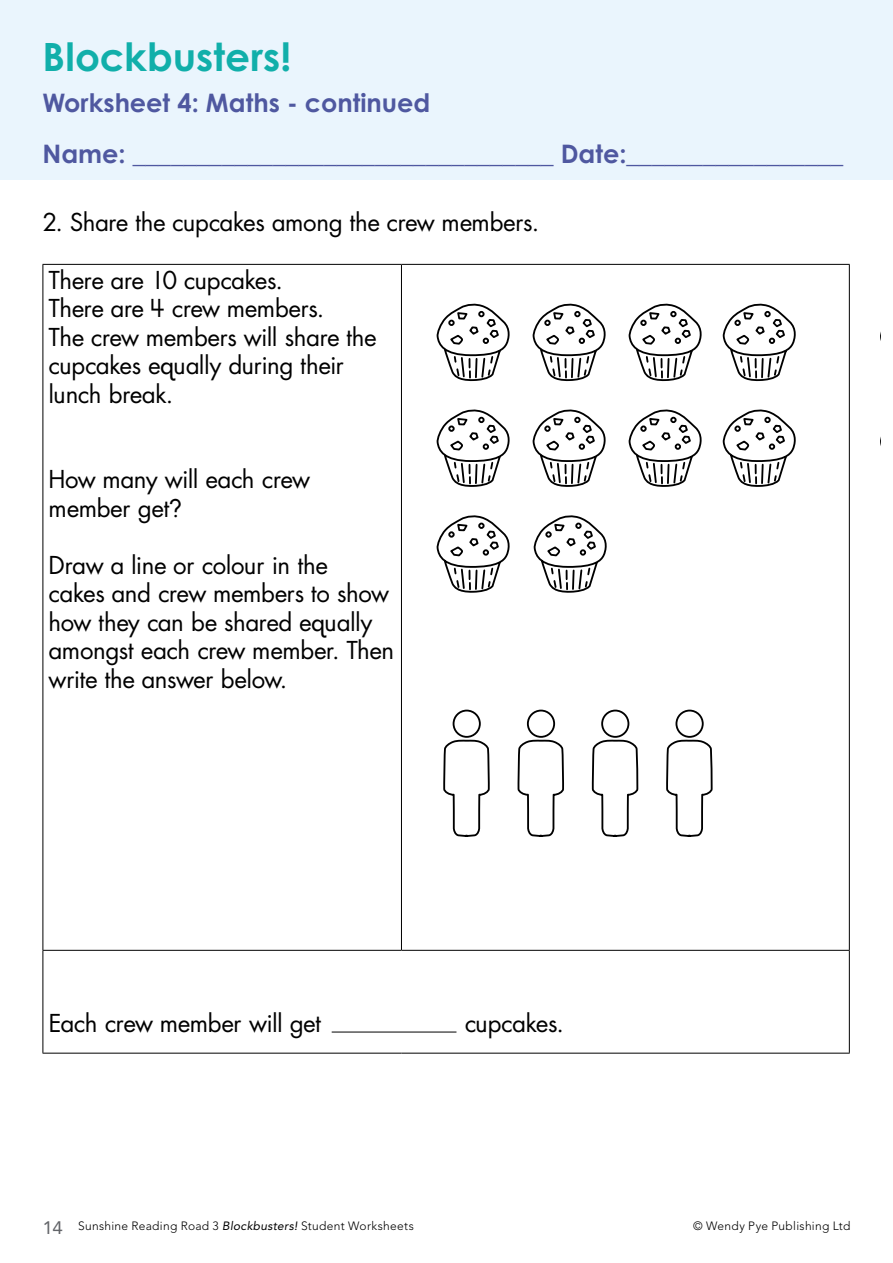
<style>
.page{position:relative;width:893px;height:1263px;background:#fff}
.page>*{position:absolute;margin:0;border:0;box-sizing:border-box;transform-origin:0 0}
.t1{font:700 39px "Century Gothic Pro";color:#11afaa}
.t2{font:700 25.5px/51px "Century Gothic Pro";color:#4f58a0}
.t3{font:24px/28.5px "US Asunshine";letter-spacing:-.005em;color:#000}
.t4{font:18px "Avenir LT Std";color:#636569;scale:1.05 1}
.t5{font:300 12px "Avenir LT Std";letter-spacing:.025em;color:#000}
.s1{font-weight:400;font-style:italic}
</style>
<div class="page">
<div style="left:0;top:0;width:893px;height:179px;background:#eaf5fd"></div>
<svg style="left:437px;top:304px;width:359px;height:289px"></svg>
<div style="left:453px;top:710px;width:28px;height:28px;border:2px solid #000;border-radius:50%"></div>
<svg style="left:443px;top:739px;width:47px;height:98px"></svg>
<div style="left:527px;top:710px;width:28px;height:28px;border:2px solid #000;border-radius:50%"></div>
<svg style="left:517px;top:739px;width:47px;height:98px"></svg>
<div style="left:601px;top:710px;width:28px;height:28px;border:2px solid #000;border-radius:50%"></div>
<svg style="left:591px;top:739px;width:48px;height:98px"></svg>
<div style="left:675px;top:710px;width:29px;height:28px;border:2px solid #000;border-radius:50%"></div>
<svg style="left:666px;top:739px;width:47px;height:98px"></svg>
<hr style="left:43px;top:264px;width:358px;height:1px;background:#000">
<hr style="left:43px;top:265px;width:1px;height:685px;background:#000">
<hr style="left:401px;top:264px;width:449px;height:1px;background:#000">
<hr style="left:401px;top:265px;width:1px;height:685px;background:#000">
<hr style="left:849px;top:265px;width:1px;height:685px;background:#000">
<hr style="left:43px;top:950px;width:358px;height:1px;background:#000">
<hr style="left:43px;top:951px;width:1px;height:102px;background:#000">
<hr style="left:401px;top:950px;width:449px;height:1px;background:#000">
<hr style="left:849px;top:951px;width:1px;height:102px;background:#000">
<hr style="left:43px;top:1053px;width:358px;height:1px;background:#000">
<hr style="left:401px;top:1053px;width:449px;height:1px;background:#000">
<hr style="left:332px;top:1032px;width:124px;height:1px;background:#000">
<h1 class="t1" style="left:43px;top:33px;width:250px">Blockbusters!</h1>
<p class="t2" style="left:43px;top:77px;width:802px">Worksheet 4: Maths - continued<br>Name: _________________________________ Date:_________________</p>
<p class="t3" style="left:43px;top:208px;width:498px">2. Share the cupcakes among the crew members.</p>
<p class="t3" style="left:49px;top:265px;width:329px">There are 10 cupcakes.<br>There are 4 crew members.<br>The crew members will share the cupcakes equally during their lunch break.</p>
<p class="t3" style="left:49px;top:465px;width:262px">How many will each crew member get?</p>
<p class="t3" style="left:49px;top:550px;width:347px">Draw a line or colour in the<br>cakes and crew members to show how they can be shared equally amongst each crew member. Then write the answer below.</p>
<p class="t3" style="left:49px;top:1008px;width:274px">Each crew member will get</p>
<p class="t3" style="left:465px;top:1008px;width:100px">cupcakes.</p>
<p class="t4" style="left:43px;top:1217px;width:21px">14</p>
<p class="t5" style="left:78px;top:1218px;width:337px">Sunshine Reading Road 3 <span class="s1">Blockbusters!</span> Student Worksheets</p>
<p class="t5" style="left:693px;top:1218px;width:159px">© Wendy Pye Publishing Ltd</p>
</div>
